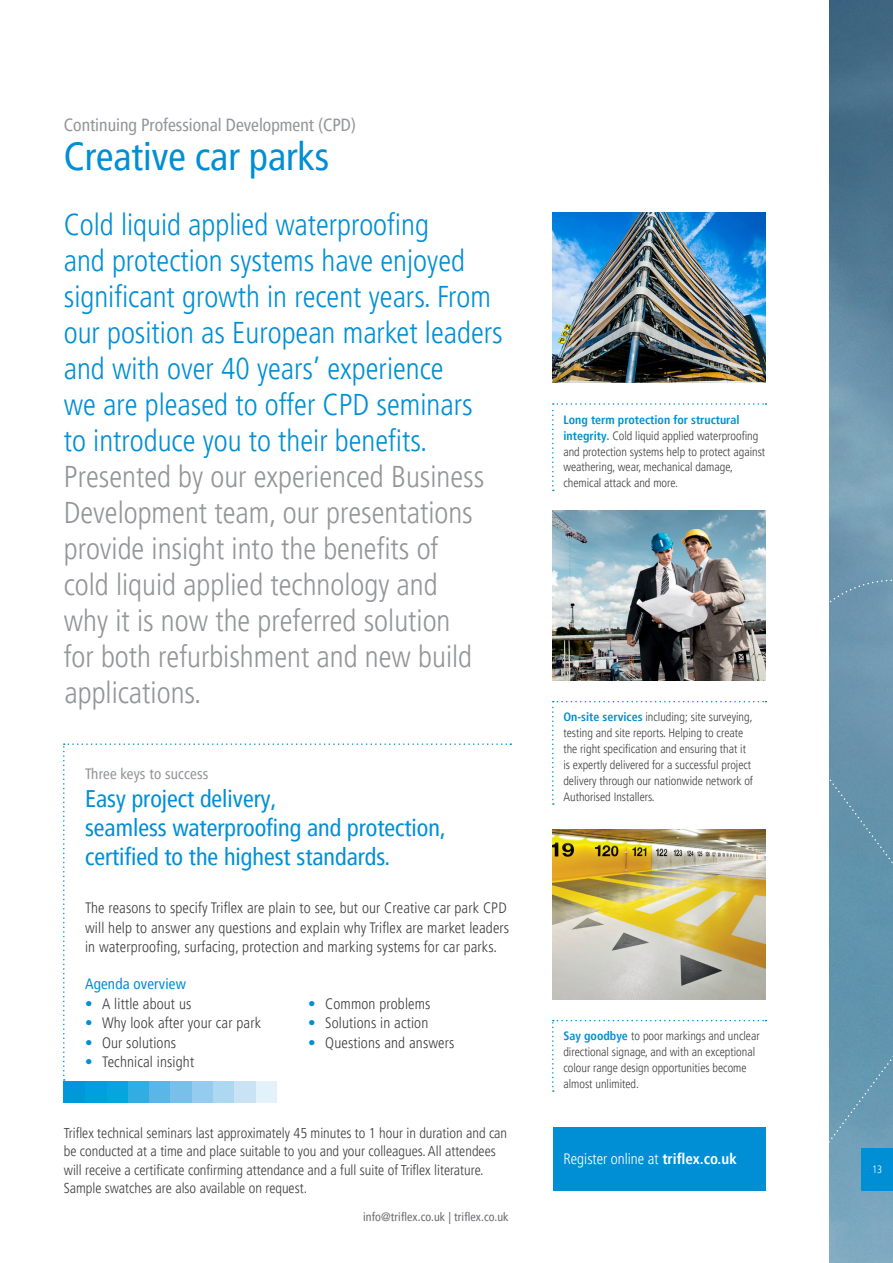
<style>
.page{position:relative;width:893px;height:1263px;background:#fff}
.page>*{position:absolute;margin:0;border:0;box-sizing:border-box;transform-origin:0 0}
.Headline_26pt{font:condensed 39px "Frutiger LT Pro";color:#008fd5}
.Table_Column_Headers{font:300 condensed 30px/36px "Frutiger LT Pro";color:#008fd5}
.Table_Column_Headers-2{font:condensed 24px "Frutiger LT Pro";color:#008fd5}
.Overline_11_7pt{font:condensed 17.55px "Frutiger LT Pro";color:#939598}
.Table_Column_Headers-3{font:300 condensed 15px/19.5px "Frutiger LT Pro";letter-spacing:.01em;color:#3e3e3f}
.Table_Column_Headers-4{font:300 condensed 15px "Frutiger LT Pro";color:#fff}
.Table_Column_Headers-5{font:condensed 15px "Frutiger LT Pro";letter-spacing:.01em;color:#939598}
.Table_Column_Headers-6{font:condensed 15px "Frutiger LT Pro";letter-spacing:.01em;color:#008fd5}
.Table_Column_Headers-7{font:300 condensed 14.25px/18.6px "Frutiger LT Pro";color:#3e3e3f}
.Table_Column_Headers-8{font:300 condensed 12px/15.9px "Frutiger LT Pro";color:#3e3e3f}
.t1{font:condensed 12px "Frutiger LT Pro";letter-spacing:.01em;color:#6c6d70}
.t2{font:300 condensed 10.5px "Frutiger LT Pro";color:#fff}
.s1{color:#939598}
.s2{color:#008fd5}
.s3{font-weight:700;color:#008fd5}
.s4{font-weight:700}
</style>
<div class="page">
<img style="left:553px;top:829px;width:212px;height:170px">
<img style="left:553px;top:213px;width:212px;height:170px">
<img style="left:553px;top:510px;width:212px;height:170px">
<svg style="left:552px;top:1020px;width:214px;height:72px"></svg>
<svg style="left:552px;top:403px;width:214px;height:88px"></svg>
<svg style="left:552px;top:701px;width:214px;height:104px"></svg>
<div style="left:553px;top:1127px;width:212px;height:64px;background:#008fd5"></div>
<div style="left:64px;top:1081px;width:21px;height:22px;background:#0098db"></div>
<div style="left:255px;top:1081px;width:21px;height:22px;background:#e3f1fa"></div>
<div style="left:234px;top:1081px;width:21px;height:22px;background:#c9e3f5"></div>
<div style="left:213px;top:1081px;width:21px;height:22px;background:#aed7f1"></div>
<div style="left:191px;top:1081px;width:22px;height:22px;background:#95cbee"></div>
<div style="left:170px;top:1081px;width:21px;height:22px;background:#78c0ea"></div>
<div style="left:149px;top:1081px;width:21px;height:22px;background:#59b6e7"></div>
<div style="left:128px;top:1081px;width:21px;height:22px;background:#30ade3"></div>
<div style="left:106px;top:1081px;width:22px;height:22px;background:#06a5e0"></div>
<div style="left:85px;top:1081px;width:21px;height:22px;background:#009fdd"></div>
<svg style="left:63px;top:743px;width:448px;height:338px"></svg>
<img style="left:829px;top:0;width:64px;height:969px">
<svg style="left:829px;top:579px;width:64px;height:381px;background:#6794ad"></svg>
<svg style="left:829px;top:969px;width:64px;height:294px;background:#6c9cb5"></svg>
<div style="left:861px;top:1148px;width:32px;height:43px;background:#008fd5"></div>
<p class="Overline_11_7pt" style="left:64px;top:115px;width:294px">Continuing Professional Development (CPD)</p>
<p class="Headline_26pt" style="left:64px;top:134px;width:267px">Creative car parks</p>
<p class="Table_Column_Headers" style="left:64px;top:207px;width:440px">Cold liquid applied waterproofing<br>and protection systems have enjoyed significant growth in recent years. From our position as European market leaders and with over 40 years’ experience<br>we are pleased to offer CPD seminars<br>to introduce you to their benefits.<br><span class="s1">Presented by our experienced Business Development team, our presentations provide insight into the benefits of<br>cold liquid applied technology and<br>why it is now the preferred solution<br>for both refurbishment and new build applications.</span></p>
<p class="Table_Column_Headers-5" style="left:85px;top:765px;width:125px">Three keys to success</p>
<p class="Table_Column_Headers-2" style="left:85px;top:785px;width:193px">Easy project delivery,</p>
<p class="Table_Column_Headers-2" style="left:85px;top:814px;width:362px">seamless waterproofing and protection,</p>
<p class="Table_Column_Headers-2" style="left:85px;top:843px;width:307px">certified to the highest standards.</p>
<p class="Table_Column_Headers-3" style="left:85px;top:898px;width:426px">The reasons to specify Triflex are plain to see, but our Creative car park CPD will help to answer any questions and explain why Triflex are market leaders in waterproofing, surfacing, protection and marking systems for car parks.</p>
<p class="Table_Column_Headers-6" style="left:85px;top:975px;width:102px">Agenda overview</p>
<p class="Table_Column_Headers-3" style="left:85px;top:994px;width:108px"><span class="s2">•</span> A little about us</p>
<p class="Table_Column_Headers-3" style="left:85px;top:1013px;width:178px"><span class="s2">•</span> Why look after your car park</p>
<p class="Table_Column_Headers-3" style="left:85px;top:1033px;width:93px"><span class="s2">•</span> Our solutions</p>
<p class="Table_Column_Headers-3" style="left:85px;top:1052px;width:111px"><span class="s2">•</span> Technical insight</p>
<p class="Table_Column_Headers-3" style="left:308px;top:994px;width:124px"><span class="s2">•</span> Common problems</p>
<p class="Table_Column_Headers-3" style="left:308px;top:1013px;width:122px"><span class="s2">•</span> Solutions in action</p>
<p class="Table_Column_Headers-3" style="left:308px;top:1033px;width:148px"><span class="s2">•</span> Questions and answers</p>
<p class="Table_Column_Headers-7" style="left:64px;top:1123px;width:445px">Triflex technical seminars last approximately 45 minutes to 1 hour in duration and can be conducted at a time and place suitable to you and your colleagues. All attendees will receive a certificate confirming attendance and a full suite of Triflex literature.<br>Sample swatches are also available on request.</p>
<p class="t1" style="left:363px;top:1210px;width:147px">info@triflex.co.uk | triflex.co.uk</p>
<p class="Table_Column_Headers-8" style="left:563px;top:412px;width:203px"><span class="s3">Long term protection for structural integrity.</span> Cold liquid applied waterproofing and protection systems help to protect against weathering, wear, mechanical damage, chemical attack and more.</p>
<p class="Table_Column_Headers-8" style="left:563px;top:709px;width:191px"><span class="s3">On-site services</span> including; site surveying, testing and site reports. Helping to create the right specification and ensuring that it is expertly delivered for a successful project delivery through our nationwide network of Authorised Installers.</p>
<p class="Table_Column_Headers-8" style="left:563px;top:1028px;width:198px"><span class="s3">Say goodbye</span> to poor markings and unclear directional signage, and with an exceptional colour range design opportunities become almost unlimited.</p>
<p class="Table_Column_Headers-4" style="left:563px;top:1151px;width:175px">Register online at <span class="s4">triflex.co.uk</span></p>
<p class="t2" style="left:872px;top:1164px;width:12px">13</p>
</div>
